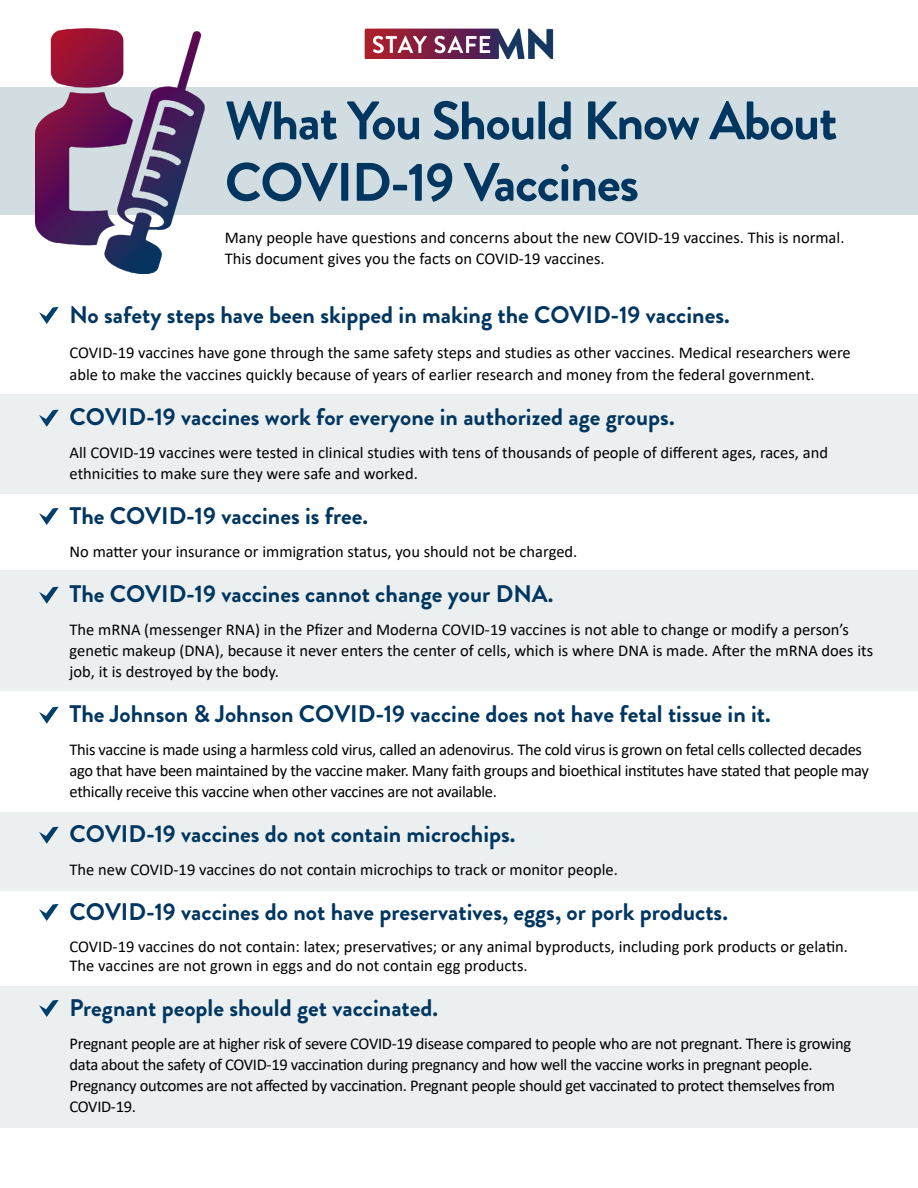
<style>
.page{position:relative;width:918px;height:1188px;background:#fff}
.page>*{position:absolute;margin:0;border:0;box-sizing:border-box;transform-origin:0 0}
.t1{font:700 54px/61.5px "Brandon Grotesque";letter-spacing:-.025em;color:#003660}
.t2{font:700 24px "Brandon Grotesque";color:#003660}
.t3{font:16.5px/21px "Calibri";letter-spacing:-.005em;color:#000}
</style>
<div class="page">
<hr style="left:917px;top:912px;width:1px;height:66px;background:#ebeff0">
<div style="left:0;top:986px;width:918px;height:142px;background:#ebeff0"></div>
<div style="left:0;top:812px;width:918px;height:78px;background:#ebeff0"></div>
<div style="left:0;top:571px;width:918px;height:120px;background:#ebeff0"></div>
<div style="left:0;top:394px;width:918px;height:100px;background:#ebeff0"></div>
<div style="left:0;top:87px;width:918px;height:128px;background:#d1dde1"></div>
<img style="left:364px;top:29px;width:190px;height:29px">
<img style="left:35px;top:29px;width:170px;height:244px">
<svg style="left:39px;top:307px;width:20px;height:17px"></svg>
<svg style="left:39px;top:409px;width:20px;height:18px"></svg>
<svg style="left:39px;top:508px;width:20px;height:17px"></svg>
<svg style="left:39px;top:586px;width:20px;height:18px"></svg>
<svg style="left:39px;top:826px;width:20px;height:18px"></svg>
<svg style="left:39px;top:904px;width:20px;height:17px"></svg>
<svg style="left:39px;top:706px;width:20px;height:18px"></svg>
<svg style="left:39px;top:1000px;width:20px;height:17px"></svg>
<h1 class="t1" style="left:225px;top:91px;width:614px">What You Should Know About<br>COVID-19 Vaccines</h1>
<p class="t3" style="left:225px;top:227px;width:621px">Many people have questions and concerns about the new COVID-19 vaccines. This is normal.<br>This document gives you the facts on COVID-19 vaccines.</p>
<h2 class="t2" style="left:70px;top:298px;width:662px">No safety steps have been skipped in making the COVID-19 vaccines.</h2>
<p class="t3" style="left:70px;top:340px;width:783px;line-height:22.5px">COVID-19 vaccines have gone through the same safety steps and studies as other vaccines. Medical researchers were able to make the vaccines quickly because of years of earlier research and money from the federal government.</p>
<h2 class="t2" style="left:70px;top:400px;width:607px">COVID-19 vaccines work for everyone in authorized age groups.</h2>
<p class="t3" style="left:70px;top:442px;width:760px">All COVID-19 vaccines were tested in clinical studies with tens of thousands of people of different ages, races, and ethnicities to make sure they were safe and worked.</p>
<h2 class="t2" style="left:70px;top:499px;width:300px">The COVID-19 vaccines is free.</h2>
<p class="t3" style="left:70px;top:541px;width:509px">No matter your insurance or immigration status, you should not be charged.</p>
<h2 class="t2" style="left:70px;top:577px;width:485px">The COVID-19 vaccines cannot change your DNA.</h2>
<p class="t3" style="left:70px;top:619px;width:805px">The mRNA (messenger RNA) in the Pfizer and Moderna COVID-19 vaccines is not able to change or modify a person’s genetic makeup (DNA), because it never enters the center of cells, which is where DNA is made. After the mRNA does its job, it is destroyed by the body.</p>
<h2 class="t2" style="left:70px;top:697px;width:703px">The Johnson &amp; Johnson COVID-19 vaccine does not have fetal tissue in it.</h2>
<p class="t3" style="left:70px;top:739px;width:801px">This vaccine is made using a harmless cold virus, called an adenovirus. The cold virus is grown on fetal cells collected decades ago that have been maintained by the vaccine maker. Many faith groups and bioethical institutes have stated that people may ethically receive this vaccine when other vaccines are not available.</p>
<h2 class="t2" style="left:70px;top:817px;width:447px">COVID-19 vaccines do not contain microchips.</h2>
<p class="t3" style="left:70px;top:859px;width:550px">The new COVID-19 vaccines do not contain microchips to track or monitor people.</p>
<h2 class="t2" style="left:70px;top:895px;width:660px">COVID-19 vaccines do not have preservatives, eggs, or pork products.</h2>
<p class="t3" style="left:70px;top:936px;width:780px;line-height:19.5px">COVID-19 vaccines do not contain: latex; preservatives; or any animal byproducts, including pork products or gelatin.<br>The vaccines are not grown in eggs and do not contain egg products.</p>
<h2 class="t2" style="left:70px;top:991px;width:370px">Pregnant people should get vaccinated.</h2>
<p class="t3" style="left:70px;top:1033px;width:783px">Pregnant people are at higher risk of severe COVID-19 disease compared to people who are not pregnant. There is growing data about the safety of COVID-19 vaccination during pregnancy and how well the vaccine works in pregnant people.<br>Pregnancy outcomes are not affected by vaccination. Pregnant people should get vaccinated to protect themselves from COVID-19.</p>
</div>
